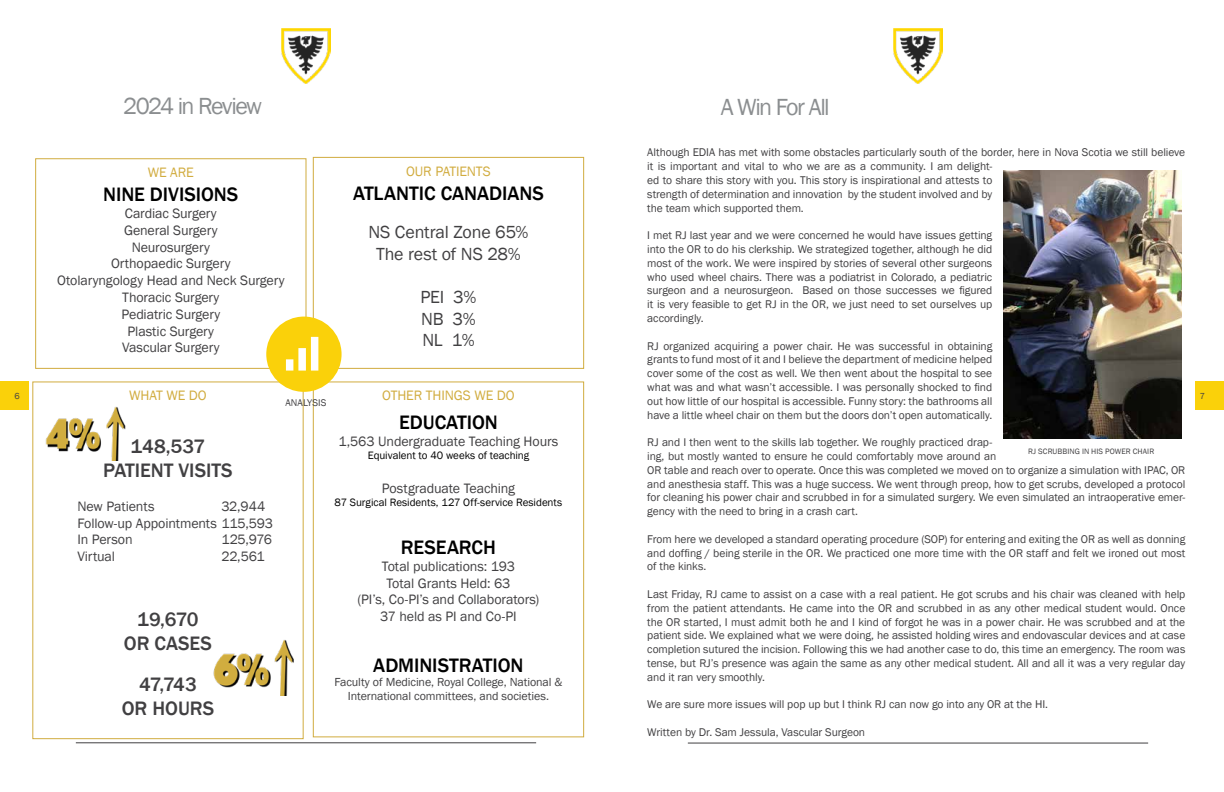
<style>
.page{position:relative;width:1224px;height:792px;background:#fff}
.page>*{position:absolute;margin:0;border:0;box-sizing:border-box;transform-origin:0 0}
.t1{font:24px "Franklin Gothic";letter-spacing:-.07em;color:#8b8e90}
.t2{font:500 20px "Franklin Gothic";letter-spacing:-.005em;color:#000}
.t3{font:500 20px/24px "Franklin Gothic";letter-spacing:-.005em;color:#414042;text-align:center}
.t4{font:18px/21.6px "Franklin Gothic";letter-spacing:-.01em;color:#414042;text-align:center}
.t5{font:14px/16.8px "Franklin Gothic";letter-spacing:-.01em;color:#414042;text-align:center}
.t6{font:14px "Franklin Gothic";letter-spacing:-.01em;color:#d1ac3f}
.t7{font:12px/14.4px "Franklin Gothic";letter-spacing:-.01em;color:#414042;text-align:center}
.t8{font:11.5px/13.8px "Franklin Gothic";letter-spacing:-.005em;color:#414042;text-align:justify}
.t9{font:11px "Franklin Gothic";letter-spacing:-.005em;color:#000}
.t10{font:10px "Franklin Gothic";letter-spacing:.005em;color:#414042}
.t11{font:9px "Franklin Gothic";color:#414042}
.t12{font:8px "Franklin Gothic";letter-spacing:.01em;color:#414042}
</style>
<div class="page">
<div style="left:0;top:382px;width:28px;height:28px;background:#fad10a"></div>
<div style="left:1196px;top:382px;width:28px;height:28px;background:#fad10a"></div>
<hr style="left:76px;top:743px;width:460px;height:1px;background:#414042">
<hr style="left:688px;top:743px;width:460px;height:1px;background:#414042">
<img style="left:281px;top:28px;width:50px;height:55px">
<img style="left:893px;top:28px;width:50px;height:55px">
<div style="left:313px;top:382px;width:271px;height:355px;border:1px solid #d1ac3f"></div>
<div style="left:313px;top:157px;width:271px;height:212px;border:1px solid #d1ac3f"></div>
<div style="left:266px;top:317px;width:76px;height:75px;background:#fad10a;border-radius:50%"></div>
<svg style="left:286px;top:337px;width:32px;height:34px"></svg>
<img style="left:45px;top:406px;width:81px;height:55px">
<img style="left:213px;top:640px;width:81px;height:55px">
<img style="left:1003px;top:170px;width:178px;height:268px">
<h1 class="t1" style="left:123px;top:91px;width:140px">2024 in Review</h1>
<h1 class="t1" style="left:721px;top:92px;width:111px">A Win For All</h1>
<p class="t8" style="left:647px;top:146px;width:540px;text-align:left">Although EDIA has met with some obstacles particularly south of the border, here in Nova Scotia we still believe it is important and vital to who we are as a community. I am delight-<br>ed to share this story with you. This story is inspirational and attests to<br>strength of determination and innovation by the student involved and by<br>the team which supported them.</p>
<p class="t8" style="left:647px;top:229px;width:347px">I met RJ last year and we were concerned he would have issues getting into the OR to do his clerkship. We strategized together, although he did most of the work. We were inspired by stories of several other surgeons who used wheel chairs. There was a podiatrist in Colorado, a pediatric surgeon and a neurosurgeon. Based on those successes we figured it is very feasible to get RJ in the OR, we just need to set ourselves up accordingly.</p>
<p class="t8" style="left:647px;top:339px;width:347px">RJ organized acquiring a power chair. He was successful in obtaining grants to fund most of it and I believe the department of medicine helped cover some of the cost as well. We then went about the hospital to see what was and what wasn’t accessible. I was personally shocked to find out how little of our hospital is accessible. Funny story: the bathrooms all have a little wheel chair on them but the doors don’t open automatically.</p>
<p class="t8" style="left:647px;top:436px;width:540px;text-align:left">RJ and I then went to the skills lab together. We roughly practiced drap-<br>ing, but mostly wanted to ensure he could comfortably move around an<br>OR table and reach over to operate. Once this was completed we moved on to organize a simulation with IPAC, OR and anesthesia staff. This was a huge success. We went through preop, how to get scrubs, developed a protocol for cleaning his power chair and scrubbed in for a simulated surgery. We even simulated an intraoperative emer&shy;gency with the need to bring in a crash cart.</p>
<p class="t8" style="left:647px;top:532px;width:540px">From here we developed a standard operating procedure (SOP) for entering and exiting the OR as well as donning and doffing / being sterile in the OR. We practiced one more time with the OR staff and felt we ironed out most of the kinks.</p>
<p class="t8" style="left:647px;top:588px;width:540px">Last Friday, RJ came to assist on a case with a real patient. He got scrubs and his chair was cleaned with help from the patient attendants. He came into the OR and scrubbed in as any other medical student would. Once the OR started, I must admit both he and I kind of forgot he was in a power chair. He was scrubbed and at the patient side. We explained what we were doing, he assisted holding wires and endovascular devices and at case completion sutured the incision. Following this we had another case to do, this time an emergency. The room was tense, but RJ’s presence was again the same as any other medical student. All and all it was a very regular day and it ran very smoothly.</p>
<p class="t8" style="left:647px;top:698px;width:402px">We are sure more issues will pop up but I think RJ can now go into any OR at the HI.</p>
<p class="t8" style="left:647px;top:726px;width:219px">Written by Dr. Sam Jessula, Vascular Surgeon</p>
<p class="t6" style="left:406px;top:162px;width:86px">OUR PATIENTS</p>
<h2 class="t2" style="left:353px;top:181px;width:192px">ATLANTIC CANADIANS</h2>
<h3 class="t4" style="left:368px;top:222px;width:162px">NS Central Zone 65%<br>The rest of NS 28%</h3>
<h3 class="t4" style="left:420px;top:287px;width:58px;text-align:justify">PEI 3% NB 3% NL 1%</h3>
<p class="t6" style="left:148px;top:164px;width:47px">WE ARE</p>
<h2 class="t2" style="left:103px;top:182px;width:137px">NINE DIVISIONS</h2>
<p class="t5" style="left:57px;top:205px;width:229px">Cardiac Surgery<br>General Surgery<br>Neurosurgery<br>Orthopaedic Surgery<br>Otolaryngology Head and Neck Surgery<br>Thoracic Surgery<br>Pediatric Surgery<br>Plastic Surgery<br>Vascular Surgery</p>
<p class="t6" style="left:129px;top:387px;width:79px">WHAT WE DO</p>
<h2 class="t3" style="left:103px;top:435px;width:131px">148,537<br>PATIENT VISITS</h2>
<p class="t5" style="left:77px;top:498px;width:79px">New Patients</p>
<p class="t6" style="left:382px;top:387px;width:134px">OTHER THINGS WE DO</p>
<h2 class="t2" style="left:399px;top:410px;width:100px">EDUCATION</h2>
<p class="t5" style="left:339px;top:433px;width:221px">1,563 Undergraduate Teaching Hours</p>
<p class="t9" style="left:368px;top:449px;width:163px">Equivalent to 40 weeks of teaching</p>
<p class="t5" style="left:382px;top:480px;width:135px">Postgraduate Teaching</p>
<p class="t9" style="left:335px;top:495px;width:229px">87 Surgical Residents, 127 Off-service Residents</p>
<h2 class="t2" style="left:401px;top:535px;width:97px">RESEARCH</h2>
<p class="t5" style="left:358px;top:558px;width:183px">Total publications: 193<br>Total Grants Held: 63<br>(PI’s, Co-PI’s and Collaborators)<br>37 held as PI and Co-PI</p>
<h2 class="t2" style="left:373px;top:653px;width:152px">ADMINISTRATION</h2>
<p class="t7" style="left:334px;top:675px;width:230px">Faculty of Medicine, Royal College, National &amp;<br>International committees, and societies.</p>
<p class="t11" style="left:14px;top:391px;width:7px">6</p>
<p class="t11" style="left:1200px;top:391px;width:7px">7</p>
<p class="t10" style="left:286px;top:396px;width:42px">ANALYSIS</p>
<p class="t12" style="left:1028px;top:446px;width:128px">RJ SCRUBBING IN HIS POWER CHAIR</p>
<p class="t5" style="left:77px;top:498px;width:197px;text-align:left;text-indent:144px">32,944<br>Follow-up Appointments 115,593<br>In Person</p>
<p class="t5" style="left:221px;top:532px;width:52px">125,976</p>
<p class="t5" style="left:77px;top:548px;width:39px">Virtual</p>
<p class="t5" style="left:221px;top:548px;width:45px">22,561</p>
<h2 class="t3" style="left:124px;top:608px;width:90px">19,670<br>OR CASES</h2>
<h2 class="t3" style="left:122px;top:672px;width:94px">47,743<br>OR HOURS</h2>
</div>
